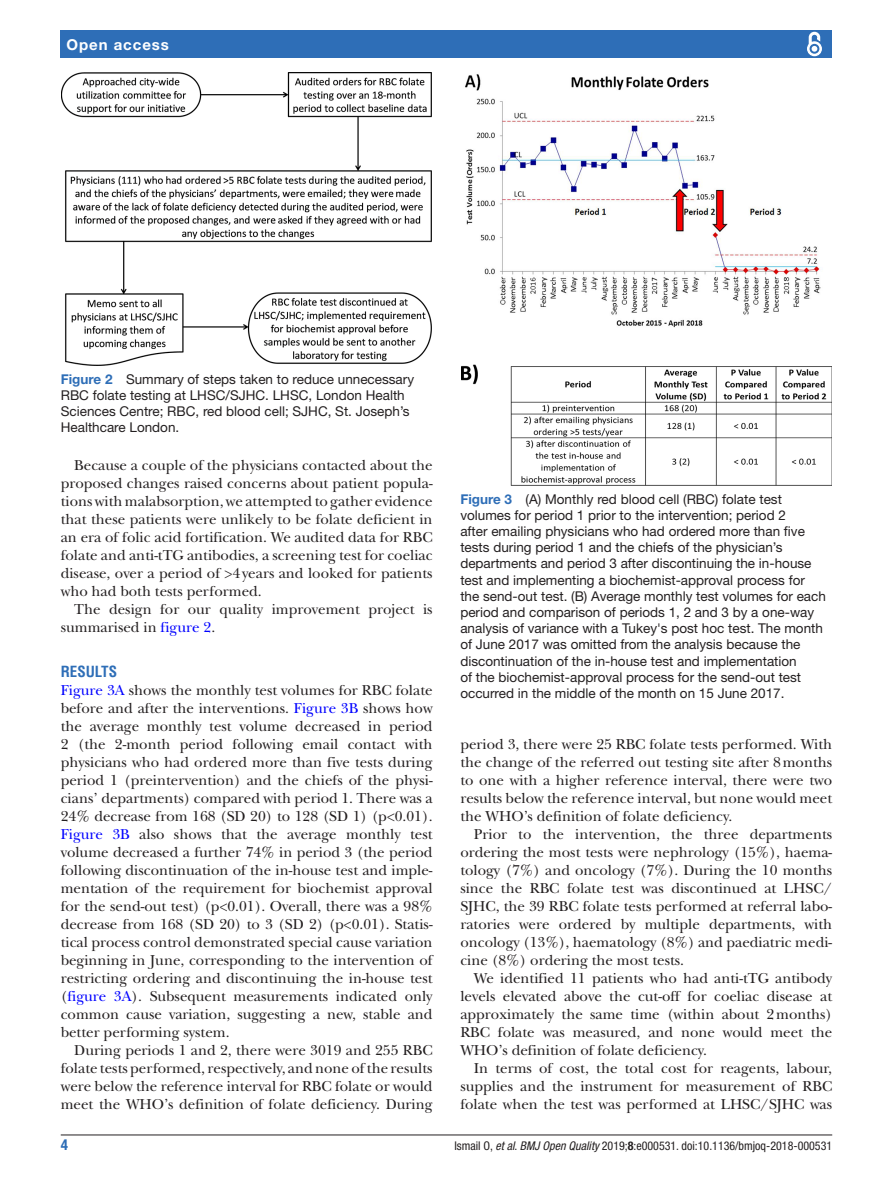
<style>
.page{position:relative;width:893px;height:1191px;background:#fff}
.page>*{position:absolute;margin:0;border:0;box-sizing:border-box;transform-origin:0 0}
.t1{font:15px/18px "New Baskerville";color:#231f20;text-align:justify}
.t2{font:700 15px "Helvetica Neue LT Std";letter-spacing:.065em;color:#fff}
.t3{font:700 condensed 15px "Helvetica LT Std";color:#2e6eb7}
.t4{font:700 condensed 15px "Helvetica Neue LT Std";color:#2e6eb7}
.t5{font:13.5px/16.2px "Helvetica Neue LT Std";color:#231f20}
.t6{font:condensed 12px "Helvetica Neue LT Std";color:#231f20}
.s1{font-weight:700;color:#2e6eb7}
.s2{color:#00f}
.s3{font-style:italic}
.s4{font-weight:700}
</style>
<div class="page">
<hr style="left:61px;top:1134px;width:771px;height:1px;background:#231f20">
<div style="left:61px;top:31px;width:771px;height:27px;background:#2e6eb7"></div>
<svg style="left:807px;top:31px;width:15px;height:26px"></svg>
<img style="left:62px;top:73px;width:370px;height:293px">
<img style="left:461px;top:74px;width:370px;height:412px">
<p class="t2" style="left:66px;top:35px;width:104px">Open access</p>
<p class="t5" style="left:61px;top:370px;width:355px"><span class="s1">Figure 2</span> Summary of steps taken to reduce unnecessary RBC folate testing at LHSC/SJHC. LHSC, London Health Sciences Centre; RBC, red blood cell; SJHC, St. Joseph’s Healthcare London.</p>
<p class="t1" style="left:61px;top:456px;width:373px;text-indent:14px">Because a couple of the physicians contacted about the proposed changes raised concerns about patient popula&shy;tions with malabsorption, we attempted to gather evidence that these patients were unlikely to be folate deficient in an era of folic acid fortification. We audited data for RBC folate and anti-tTG antibodies, a screening test for coeliac disease, over a period of &gt;4years and looked for patients who had both tests performed.</p>
<p class="t1" style="left:61px;top:600px;width:373px;text-indent:14px">The design for our quality improvement project is summarised in <span class="s2">figure 2</span>.</p>
<p class="t3" style="left:61px;top:662px;width:58px">RESULTS</p>
<p class="t1" style="left:61px;top:681px;width:373px"><span class="s2">Figure 3A</span> shows the monthly test volumes for RBC folate before and after the interventions. <span class="s2">Figure 3B</span> shows how the average monthly test volume decreased in period 2 (the 2-month period following email contact with physicians who had ordered more than five tests during period 1 (preintervention) and the chiefs of the physi&shy;cians’ departments) compared with period 1. There was a 24% decrease from 168 (SD 20) to 128 (SD 1) (p&lt;0.01).<br><span class="s2">Figure 3B</span> also shows that the average monthly test volume decreased a further 74% in period 3 (the period following discontinuation of the in-house test and imple&shy;mentation of the requirement for biochemist approval for the send-out test) (p&lt;0.01). Overall, there was a 98% decrease from 168 (SD 20) to 3 (SD 2) (p&lt;0.01). Statis&shy;tical process control demonstrated special cause variation beginning in June, corresponding to the intervention of restricting ordering and discontinuing the in-house test (<span class="s2">figure 3A</span>). Subsequent measurements indicated only common cause variation, suggesting a new, stable and better performing system.</p>
<p class="t1" style="left:61px;top:1041px;width:373px;text-indent:14px">During periods 1 and 2, there were 3019 and 255 RBC folate tests performed, respectively, and none of the results were below the reference interval for RBC folate or would meet the WHO’s definition of folate deficiency. During</p>
<p class="t5" style="left:460px;top:490px;width:367px"><span class="s1">Figure 3</span> (A) Monthly red blood cell (RBC) folate test volumes for period 1 prior to the intervention; period 2<br>after emailing physicians who had ordered more than five tests during period 1 and the chiefs of the physician’s departments and period 3 after discontinuing the in-house test and implementing a biochemist-approval process for the send-out test. (B) Average monthly test volumes for each period and comparison of periods 1, 2 and 3 by a one-way analysis of variance with a Tukey's post hoc test. The month of June 2017 was omitted from the analysis because the discontinuation of the in-house test and implementation<br>of the biochemist-approval process for the send-out test occurred in the middle of the month on 15 June 2017.</p>
<p class="t1" style="left:460px;top:735px;width:373px">period 3, there were 25 RBC folate tests performed. With the change of the referred out testing site after 8months to one with a higher reference interval, there were two results below the reference interval, but none would meet the WHO’s definition of folate deficiency.</p>
<p class="t1" style="left:460px;top:825px;width:373px;text-indent:14px">Prior to the intervention, the three departments ordering the most tests were nephrology (15%), haema&shy;tology (7%) and oncology (7%). During the 10 months since the RBC folate test was discontinued at LHSC/ SJHC, the 39 RBC folate tests performed at referral labo&shy;ratories were ordered by multiple departments, with oncology (13%), haematology (8%) and paediatric medi&shy;cine (8%) ordering the most tests.</p>
<p class="t1" style="left:460px;top:969px;width:373px;text-indent:14px">We identified 11 patients who had anti-tTG antibody levels elevated above the cut-off for coeliac disease at approximately the same time (within about 2months)<br>RBC folate was measured, and none would meet the WHO’s definition of folate deficiency.</p>
<p class="t1" style="left:460px;top:1059px;width:373px;text-indent:14px">In terms of cost, the total cost for reagents, labour, supplies and the instrument for measurement of RBC folate when the test was performed at LHSC/SJHC was</p>
<p class="t4" style="left:61px;top:1135px;width:9px">4</p>
<p class="t6" style="left:454px;top:1138px;width:379px">Ismail O, <span class="s3">et al</span>. <span class="s3">BMJ Open Quality</span> 2019;<span class="s4">8</span>:e000531. doi:10.1136/bmjoq-2018-000531</p>
</div>
